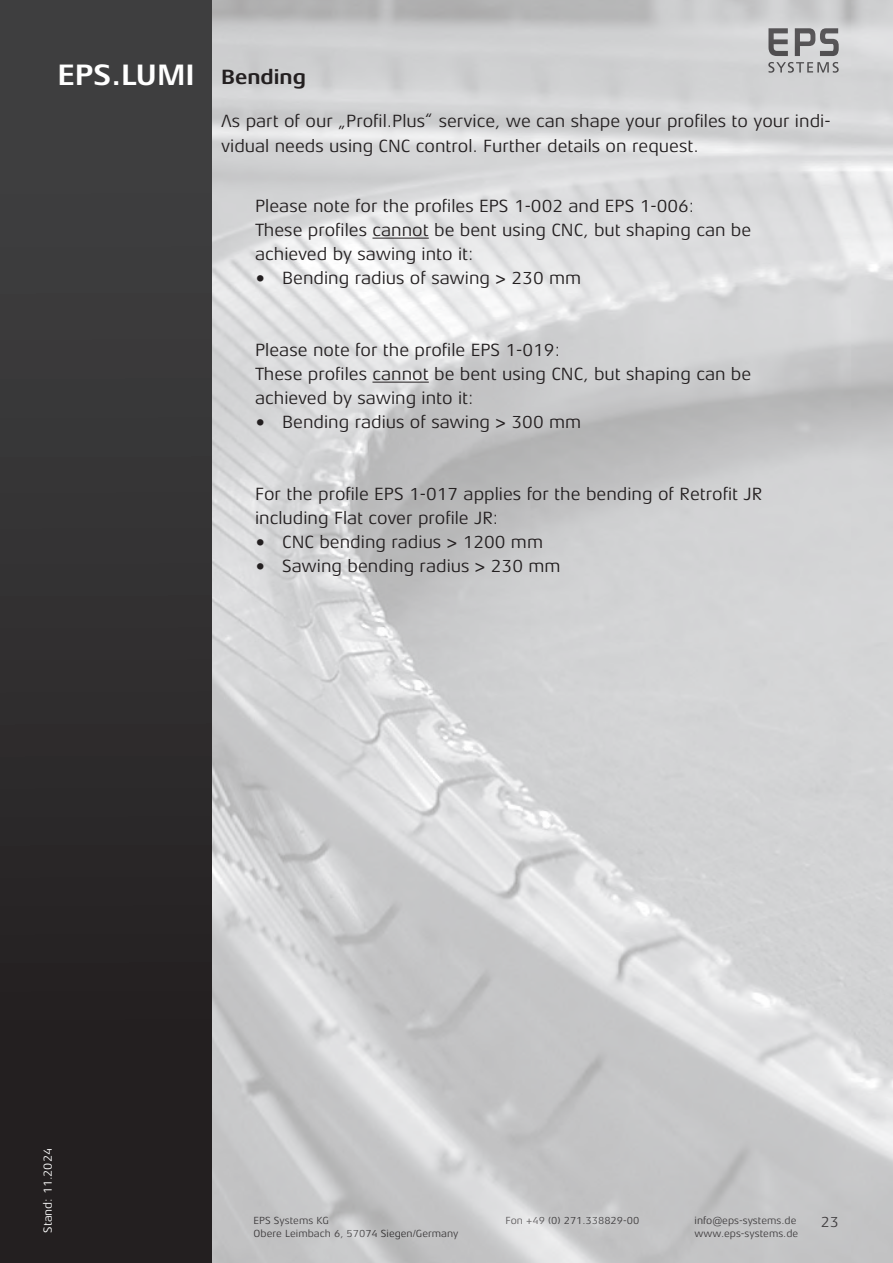
<style>
.page{position:relative;width:893px;height:1263px;background:#fff}
.page>*{position:absolute;margin:0;border:0;box-sizing:border-box;transform-origin:0 0}
.t1{font:700 30px "Aeonis LT Pro";color:#fff}
.t2{font:700 21px "Aeonis LT Pro";color:#231f20}
.t3{font:18px/24px "Aeonis LT Pro";color:#231f20}
.t4{font:15px "Aeonis LT Pro";color:#231f20}
.t5{font:12px "Aeonis LT Pro";color:#fff}
.t6{font:10.5px "Aeonis LT Pro";color:#231f20}
</style>
<div class="page">
<div style="left:0;top:0;width:211px;height:1263px;background:linear-gradient(to bottom,#424344,#1f1b1c)"></div>
<img style="left:212px;top:0;width:681px;height:1263px">
<hr style="left:372px;top:238px;width:57px;height:1px;background:#231f20">
<hr style="left:372px;top:382px;width:57px;height:1px;background:#231f20">
<h1 class="t1" style="left:57px;top:58px;width:139px">EPS.LUMI</h1>
<p class="t2" style="left:221px;top:65px;width:86px">Bending</p>
<p class="t3" style="left:221px;top:108px;width:611px;line-height:25.2px">As part of our „Profil.Plus“ service, we can shape your profiles to your indi&shy;vidual needs using CNC control. Further details on request.</p>
<p class="t3" style="left:255px;top:194px;width:498px">Please note for the profiles EPS 1-002 and EPS 1-006:<br>These profiles cannot be bent using CNC, but shaping can be achieved by sawing into it:</p>
<p class="t3" style="left:255px;top:266px;width:328px">• Bending radius of sawing &gt; 230 mm</p>
<p class="t3" style="left:255px;top:338px;width:498px">Please note for the profile EPS 1-019:<br>These profiles cannot be bent using CNC, but shaping can be achieved by sawing into it:</p>
<p class="t3" style="left:255px;top:410px;width:328px">• Bending radius of sawing &gt; 300 mm</p>
<p class="t3" style="left:255px;top:482px;width:509px">For the profile EPS 1-017 applies for the bending of Retrofit JR including Flat cover profile JR:</p>
<p class="t3" style="left:255px;top:530px;width:290px">• CNC bending radius &gt; 1200 mm</p>
<p class="t3" style="left:255px;top:554px;width:307px">• Sawing bending radius &gt; 230 mm</p>
<p class="t5" style="left:41px;top:1233px;width:86px;rotate:-90deg">Stand: 11.2024</p>
<p class="t6" style="left:254px;top:1215px;width:77px">EPS Systems KG</p>
<p class="t6" style="left:506px;top:1215px;width:135px">Fon +49 (0) 271.338829-00</p>
<p class="t6" style="left:695px;top:1215px;width:103px">info@eps-systems.de</p>
<p class="t6" style="left:254px;top:1227px;width:206px">Obere Leimbach 6, 57074 Siegen/Germany</p>
<p class="t6" style="left:695px;top:1227px;width:105px">www.eps-systems.de</p>
<p class="t4" style="left:821px;top:1214px;width:19px">23</p>
</div>
